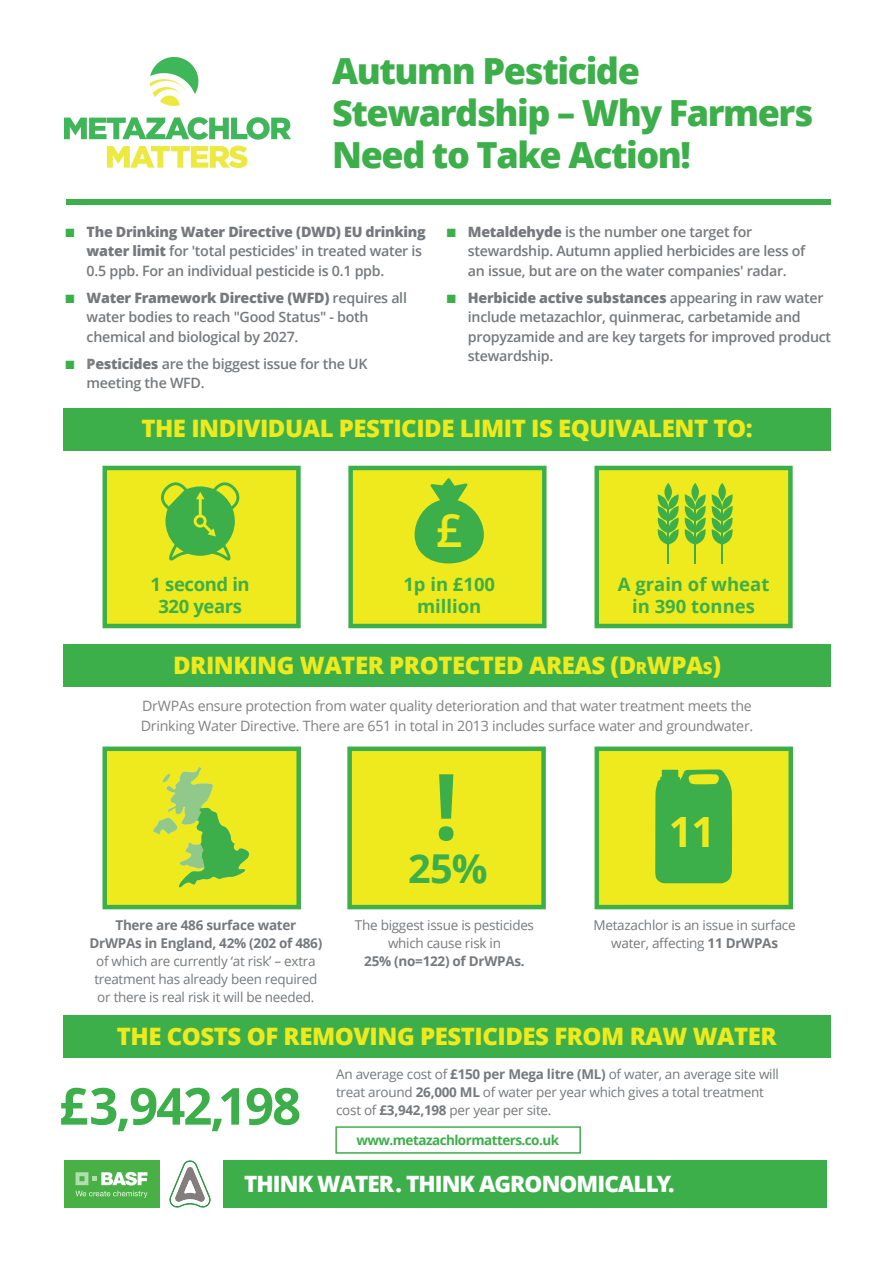
<style>
.page{position:relative;width:893px;height:1263px;background:#fff}
.page>*{position:absolute;margin:0;border:0;box-sizing:border-box;transform-origin:0 0}
.t1{font:700 51px "Open Sans";letter-spacing:-.04em;color:#3daf4a}
.t2{font:600 45.9px "Open Sans";color:#efea1e}
.t3{font:700 41.7px "Open Sans";color:#efea1e}
.t4{font:700 39.75px "Open Sans";color:#3daf4a}
.t5{font:800 36px/42px "Open Sans";letter-spacing:-.04em;color:#3daf4a}
.t6{font:800 24px "Open Sans";letter-spacing:-.02em;color:#efea1e}
.t7{font:800 22.5px "Open Sans";letter-spacing:-.04em;color:#fff}
.t8{font:700 18.45px/22.2px "Open Sans";color:#3daf4a;text-align:center}
.t9{font:700 18.45px/22.2px "Open Sans";letter-spacing:-.02em;color:#3daf4a;text-align:center}
.t10{font:600 14.25px/19.5px "Open Sans";letter-spacing:-.02em;color:#76787b}
.t11{font:14.25px/19.5px "Open Sans";letter-spacing:-.02em;color:#808180}
.t12{font:13.5px/18px "Open Sans";letter-spacing:-.02em;color:#76787b}
.t13{font:700 13.5px/18px "Open Sans";letter-spacing:-.02em;color:#76787b;text-align:center}
.t14{font:700 13.5px "Open Sans";letter-spacing:-.04em;color:#3daf4a}
.s1{color:#3daf4a}
.s2{font-weight:800}
.s3{font-weight:800;color:#808180}
.s4{font-size:16.8px}
.s5{font-weight:700}
</style>
<div class="page">
<img style="left:64px;top:57px;width:227px;height:111px">
<div style="left:66px;top:199px;width:764px;height:6px;background:#3daf4a"></div>
<img style="left:170px;top:1161px;width:41px;height:47px">
<div style="left:64px;top:1160px;width:95px;height:48px;background:#49b045"></div>
<svg style="left:76px;top:1172px;width:71px;height:13px"></svg>
<svg style="left:76px;top:1191px;width:71px;height:7px"></svg>
<div style="left:223px;top:1160px;width:604px;height:48px;background:#3daf4a"></div>
<div style="left:64px;top:1016px;width:767px;height:42px;background:#3daf4a"></div>
<div style="left:64px;top:644px;width:767px;height:42px;background:#3daf4a"></div>
<div style="left:64px;top:408px;width:767px;height:42px;background:#3daf4a"></div>
<svg style="left:594px;top:466px;width:199px;height:162px;background:#cfdf26"></svg>
<svg style="left:664px;top:483px;width:8px;height:18px"></svg>
<svg style="left:348px;top:466px;width:199px;height:162px;background:#c8dd28"></svg>
<svg style="left:103px;top:466px;width:198px;height:162px;background:#c8dd27"></svg>
<svg style="left:347px;top:746px;width:199px;height:163px;background:#dae324"></svg>
<svg style="left:102px;top:746px;width:199px;height:163px;background:#cbde2d"></svg>
<svg style="left:595px;top:746px;width:198px;height:163px;background:#b1d52d"></svg>
<div style="left:335px;top:1126px;width:246px;height:28px;border:2px solid #3daf4a"></div>
<h3 class="t5" style="left:332px;top:48px;width:483px">Autumn Pesticide<br>Stewardship – Why Farmers<br>Need to Take Action!</h3>
<p class="t10" style="left:87px;top:221px;width:341px;text-indent:-21px"><span class="s1">■</span> <span class="s2">The Drinking Water Directive (DWD) EU drinking water limit</span> for 'total pesticides' in treated water is<br>0.5 ppb. For an individual pesticide is 0.1 ppb.</p>
<p class="t10" style="left:87px;top:287px;width:322px;text-indent:-21px"><span class="s1">■</span> <span class="s2">Water Framework Directive (WFD)</span> requires all water bodies to reach "Good Status" - both chemical and biological by 2027.</p>
<p class="t10" style="left:87px;top:353px;width:283px;text-indent:-21px"><span class="s1">■</span> <span class="s3">P</span><span class="s2">esticides</span> are the biggest issue for the UK meeting the WFD.</p>
<p class="t10" style="left:468px;top:221px;width:339px;text-indent:-21px"><span class="s1">■</span> <span class="s2">Metaldehyde</span> is the number one target for stewardship. Autumn applied herbicides are less of an issue, but are on the water companies' radar.</p>
<p class="t10" style="left:468px;top:287px;width:365px;text-indent:-21px"><span class="s1">■</span> <span class="s2">Herbicide active substances</span> appearing in raw water include metazachlor, quinmerac, carbetamide and propyzamide and are key targets for improved product stewardship.</p>
<h3 class="t6" style="left:141px;top:410px;width:613px">THE INDIVIDUAL PESTICIDE LIMIT IS EQUIVALENT TO:</h3>
<h2 class="t2" style="left:436px;top:499px;width:28px">£</h2>
<p class="t9" style="left:151px;top:573px;width:101px">1 second in<br>320 years</p>
<p class="t8" style="left:403px;top:573px;width:93px">1p in £100 million</p>
<p class="t8" style="left:618px;top:573px;width:153px">A grain of wheat in 390 tonnes</p>
<h3 class="t6" style="left:173px;top:647px;width:549px">DRINKING WATER PROTECTED AREAS (D<span class="s4">R</span>WPA<span class="s4">S</span>)</h3>
<p class="t11" style="left:141px;top:696px;width:614px">DrWPAs ensure protection from water quality deterioration and that water treatment meets the<br>Drinking Water Directive. There are 651 in total in 2013 includes surface water and groundwater.</p>
<p class="t13" style="left:90px;top:916px;width:234px">There are 486 surface water<br>DrWPAs in England, 42% (202 of 486)</p>
<p class="t12" style="left:94px;top:952px;width:225px">of which are currently ‘at risk’ – extra treatment has already been required or there is real risk it will be needed.</p>
<h3 class="t4" style="left:408px;top:840px;width:81px">25%</h3>
<p class="t12" style="left:355px;top:916px;width:181px;text-align:center">The biggest issue is pesticides which cause risk in</p>
<p class="t13" style="left:364px;top:952px;width:162px">25% (no=122) of DrWPAs.</p>
<h3 class="t3" style="left:669px;top:802px;width:48px">11</h3>
<p class="t12" style="left:594px;top:916px;width:204px;text-align:center">Metazachlor is an issue in surface water, affecting <span class="s5">11 DrWPAs</span></p>
<h3 class="t6" style="left:117px;top:1018px;width:661px">THE COSTS OF REMOVING PESTICIDES FROM RAW WATER</h3>
<h1 class="t1" style="left:59px;top:1070px;width:244px">£3,942,198</h1>
<p class="t12" style="left:336px;top:1065px;width:444px">An average cost of <span class="s5">£150 per Mega litre (ML)</span> of water, an average site will treat around <span class="s5">26,000 ML</span> of water per year which gives a total treatment cost of <span class="s5">£3,942,198</span> per year per site.</p>
<p class="t14" style="left:357px;top:1130px;width:204px">www.metazachlormatters.co.uk</p>
<h3 class="t7" style="left:244px;top:1167px;width:432px">THINK WATER. THINK AGRONOMICALLY.</h3>
</div>
